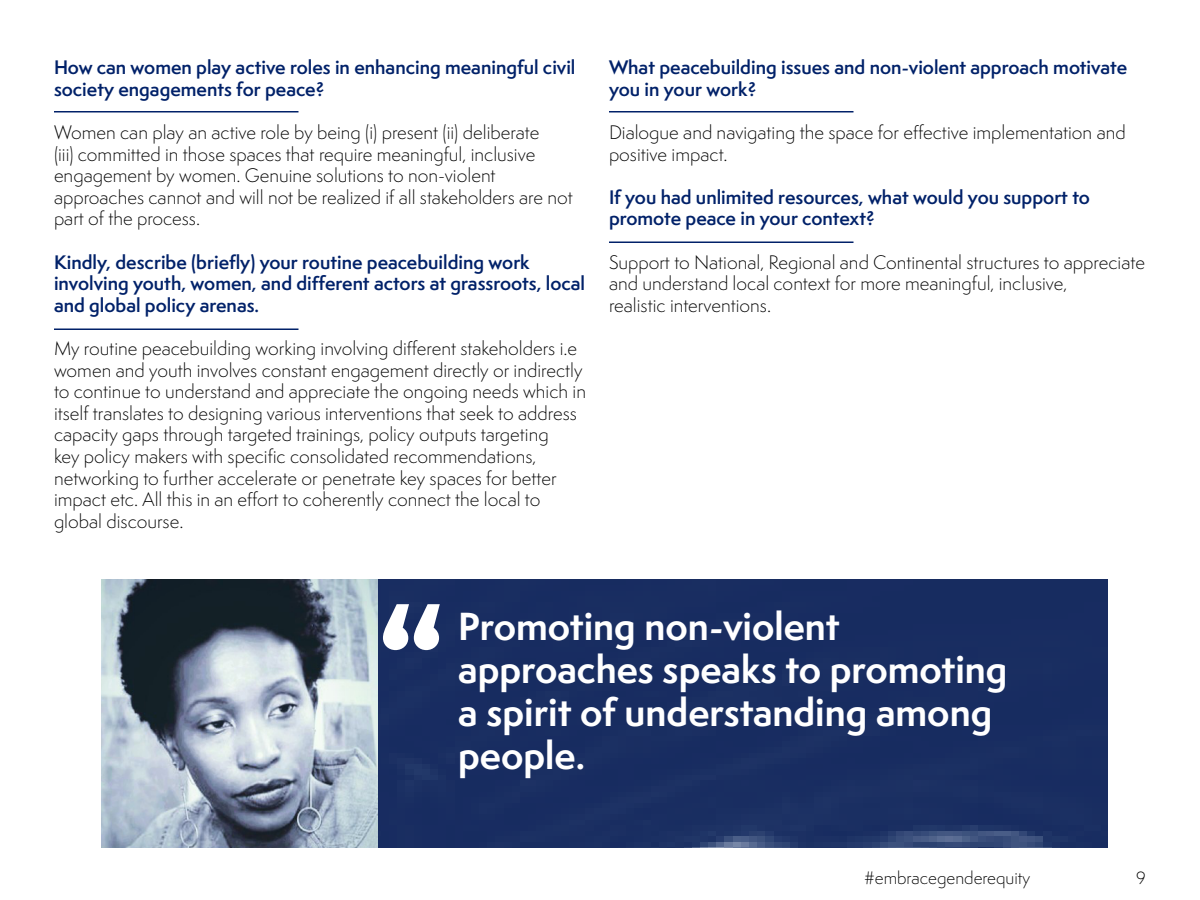
<style>
.page{position:relative;width:1200px;height:900px;background:#fff}
.page>*{position:absolute;margin:0;border:0;box-sizing:border-box;transform-origin:0 0}
.t1{font:700 150px "Fira Sans";color:#fff}
.Body{font:700 36px/43.2px "Semplicita Pro";color:#fff}
.Body-2{font:300 18px/21.6px "Semplicita Pro";color:#000}
.Body-3{font:600 18px/21.6px "Semplicita Pro";color:#012169}
.t2{font:300 16.5px "Semplicita Pro";color:#000}
</style>
<div class="page">
<hr style="left:609px;top:111px;width:245px;height:1px;background:#012169">
<hr style="left:54px;top:328px;width:244px;height:2px;background:#012169">
<hr style="left:609px;top:242px;width:245px;height:1px;background:#012169">
<hr style="left:54px;top:111px;width:244px;height:1px;background:#012169">
<div style="left:377px;top:579px;width:731px;height:268px;background:#182d61"></div>
<img style="left:101px;top:579px;width:276px;height:269px">
<p class="Body-3" style="left:54px;top:56px;width:523px">How can women play active roles in enhancing meaningful civil society engagements for peace?</p>
<p class="Body-2" style="left:54px;top:121px;width:520px">Women can play an active role by being (i) present (ii) deliberate<br>(iii) committed in those spaces that require meaningful, inclusive engagement by women. Genuine solutions to non-violent approaches cannot and will not be realized if all stakeholders are not part of the process.</p>
<p class="Body-3" style="left:54px;top:251px;width:533px">Kindly, describe (briefly) your routine peacebuilding work involving youth, women, and different actors at grassroots, local and global policy arenas.</p>
<p class="Body-2" style="left:54px;top:337px;width:534px">My routine peacebuilding working involving different stakeholders i.e women and youth involves constant engagement directly or indirectly to continue to understand and appreciate the ongoing needs which in itself translates to designing various interventions that seek to address capacity gaps through targeted trainings, policy outputs targeting<br>key policy makers with specific consolidated recommendations, networking to further accelerate or penetrate key spaces for better impact etc. All this in an effort to coherently connect the local to global discourse.</p>
<p class="Body-3" style="left:609px;top:56px;width:520px">What peacebuilding issues and non-violent approach motivate you in your work?</p>
<p class="Body-2" style="left:609px;top:121px;width:518px">Dialogue and navigating the space for effective implementation and positive impact.</p>
<p class="Body-3" style="left:609px;top:186px;width:482px">If you had unlimited resources, what would you support to promote peace in your context?</p>
<p class="Body-2" style="left:609px;top:251px;width:538px">Support to National, Regional and Continental structures to appreciate and understand local context for more meaningful, inclusive,<br>realistic interventions.</p>
<p class="t1" style="left:377px;top:541px;width:69px">“</p>
<p class="Body" style="left:458px;top:604px;width:551px">Promoting non-violent approaches speaks to promoting a spirit of understanding among people.</p>
<p class="t2" style="left:864px;top:867px;width:168px">#embracegenderequity</p>
<p class="t2" style="left:1136px;top:867px;width:11px">9</p>
</div>
